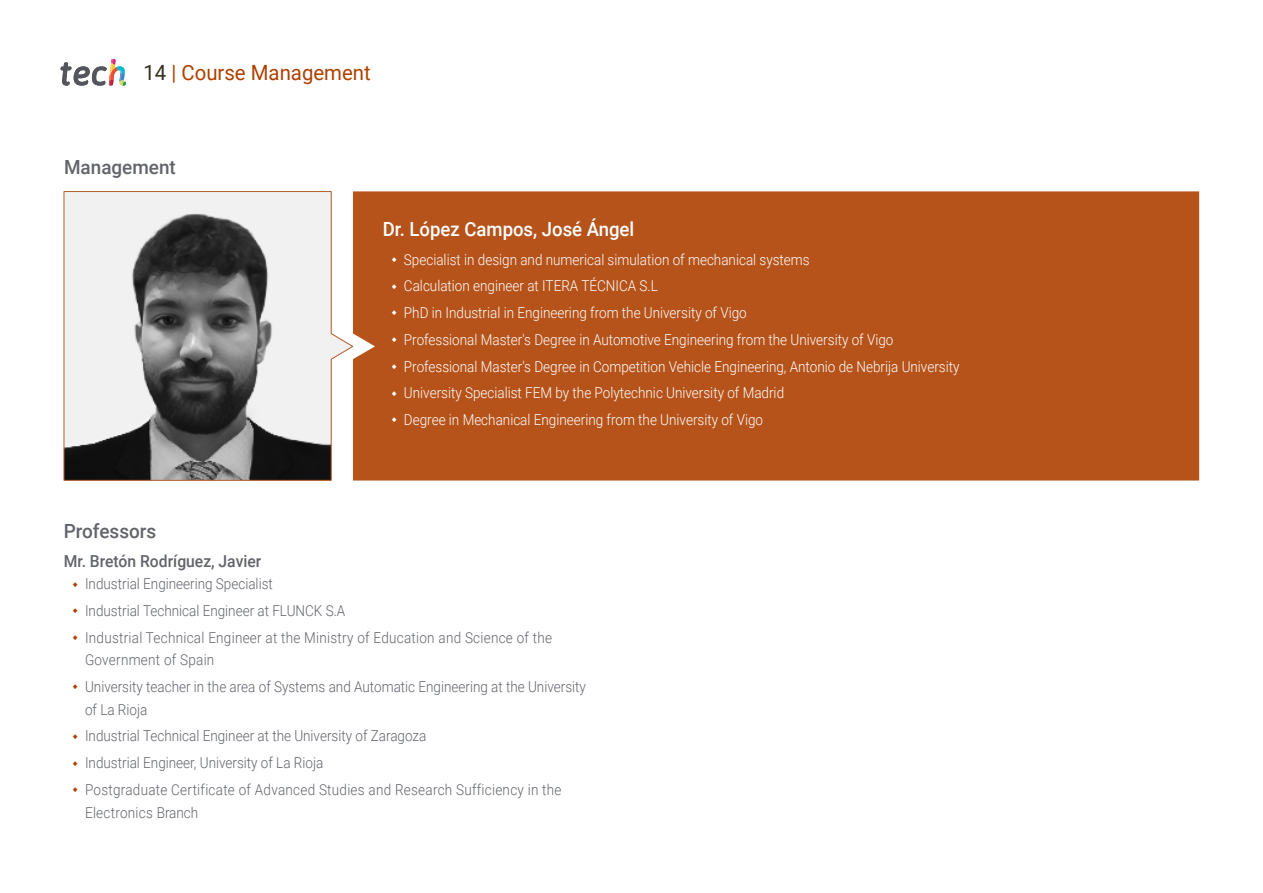
<style>
.page{position:relative;width:1263px;height:893px;background:#fff}
.page>*{position:absolute;margin:0;border:0;box-sizing:border-box;transform-origin:0 0}
.t1{font:21px "Roboto";color:#ae4000}
.t2{font:500 19.5px "Roboto";color:#fff;scale:.95 1}
.t3{font:500 19.5px "Roboto";color:#61646a}
.t4{font:500 16.5px "Roboto";color:#61646a;scale:.95 1}
.t5{font:300 15px/26.7px "Roboto";color:#fff;scale:.9 1}
.t6{font:300 15px/26.7px "Roboto";color:#61646a;scale:.9 1}
.t7{font:300 15px "Roboto";letter-spacing:.02em;color:#61646a;scale:.9 1}
.s1{color:#312e20}
</style>
<div class="page">
<div style="left:353px;top:191px;width:846px;height:290px;background:#b6531a"></div>
<svg style="left:64px;top:191px;width:289px;height:290px"></svg>
<svg style="left:61px;top:59px;width:65px;height:27px"></svg>
<svg style="left:392px;top:257px;width:5px;height:5px"></svg>
<svg style="left:392px;top:284px;width:5px;height:5px"></svg>
<svg style="left:392px;top:310px;width:5px;height:5px"></svg>
<svg style="left:392px;top:337px;width:5px;height:5px"></svg>
<svg style="left:392px;top:364px;width:5px;height:5px"></svg>
<svg style="left:392px;top:391px;width:5px;height:5px"></svg>
<svg style="left:392px;top:417px;width:5px;height:5px"></svg>
<h1 class="t1" style="left:144px;top:57px;width:229px"><span class="s1">14</span> | Course Management</h1>
<h2 class="t3" style="left:64px;top:154px;width:113px">Management</h2>
<h2 class="t3" style="left:64px;top:517px;width:94px">Professors</h2>
<h2 class="t2" style="left:383px;top:215px;width:266px">Dr. López Campos, José Ángel</h2>
<p class="t5" style="left:404px;top:245px;width:619px">Specialist in design and numerical simulation of mechanical systems<br>Calculation engineer at ITERA TÉCNICA S.L<br>PhD in Industrial in Engineering from the University of Vigo<br>Professional Master's Degree in Automotive Engineering from the University of Vigo Professional Master's Degree in Competition Vehicle Engineering, Antonio de Nebrija University University Specialist FEM by the Polytechnic University of Madrid<br>Degree in Mechanical Engineering from the University of Vigo</p>
<p class="t4" style="left:64px;top:550px;width:209px">Mr. Bretón Rodríguez, Javier</p>
<p class="t6" style="left:85px;top:570px;width:520px">Industrial Engineering Specialist<br>Industrial Technical Engineer at FLUNCK S.A<br>Industrial Technical Engineer at the Ministry of Education and Science of the</p>
<p class="t6" style="left:85px;top:646px;width:558px">Government of Spain<br>University teacher in the area of Systems and Automatic Engineering at the University</p>
<p class="t6" style="left:85px;top:695px;width:531px">of La Rioja<br>Industrial Technical Engineer at the University of Zaragoza<br>Industrial Engineer, University of La Rioja<br>Postgraduate Certificate of Advanced Studies and Research Sufficiency in the</p>
<p class="t7" style="left:85px;top:802px;width:127px">Electronics Branch</p>
</div>
